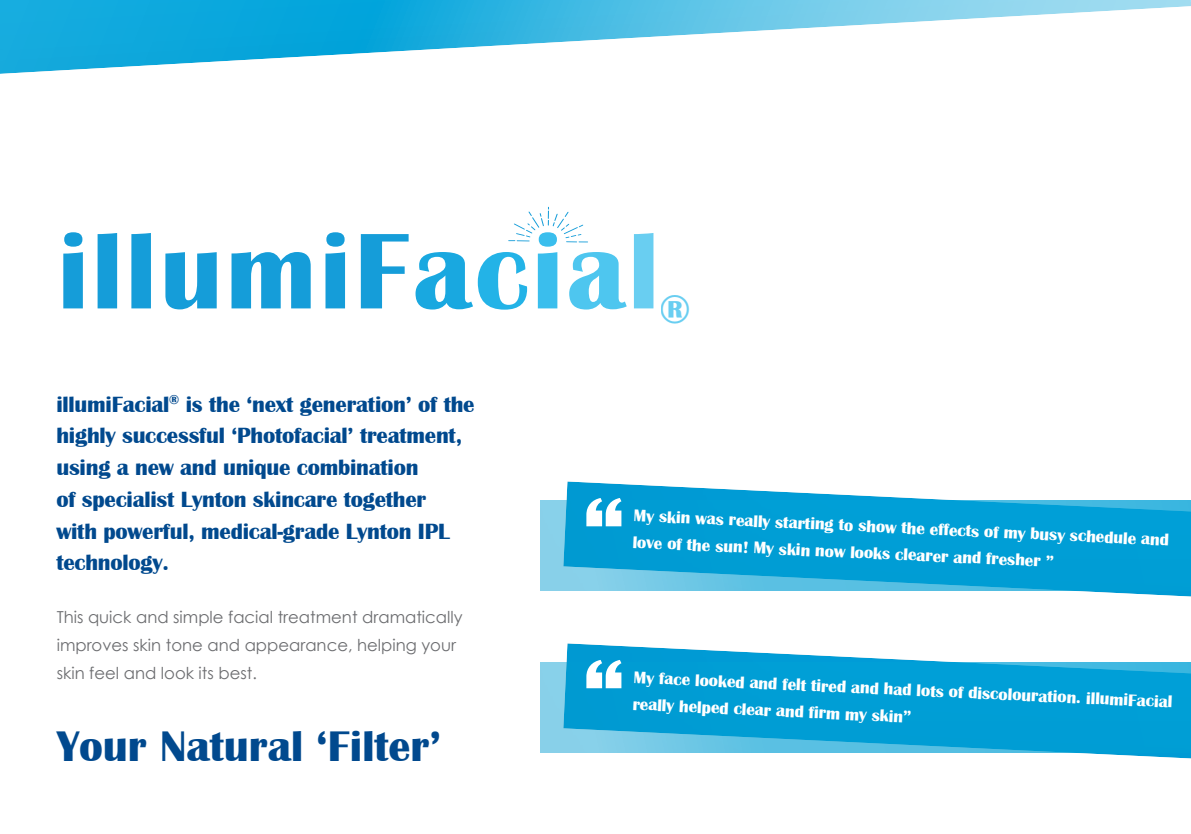
<style>
.page{position:relative;width:1191px;height:834px;background:#fff}
.page>*{position:absolute;margin:0;border:0;box-sizing:border-box;transform-origin:0 0}
.t1{font:700 111.4px "Britannic";letter-spacing:.035em;color:#159dd9}
.t2{font:700 44px "Britannic";color:#01498e}
.t3{font:700 41.2px "Britannic";color:#69cef1}
.t4{font:700 22.6px/31.8px "Britannic";letter-spacing:-.01em;color:#01498e}
.t5{font:700 17.4px/27.8px "Britannic";color:#fff}
.t6{font:16.4px/28.2px "Century Gothic";color:#6c6d70}
.s1{color:#19a8e0}
.s2{color:#23b3e7}
.s3{color:#3abeed}
.s4{color:#4ec6ef}
.s5{color:#69cef1}
</style>
<div class="page">
<svg style="left:0;top:0;width:1191px;height:74px"></svg>
<svg style="left:559px;top:643px;width:632px;height:116px"></svg>
<div style="left:538px;top:659px;width:653px;height:93px;background:#231f20;opacity:.16"></div>
<svg style="left:586px;top:659px;width:35px;height:29px"></svg>
<svg style="left:566px;top:481px;width:625px;height:116px"></svg>
<div style="left:538px;top:498px;width:653px;height:93px;background:#231f20;opacity:.16"></div>
<svg style="left:586px;top:498px;width:35px;height:28px"></svg>
<svg style="left:508px;top:207px;width:80px;height:35px"></svg>
<h1 class="t1" style="left:58px;top:208px;width:602px">illumiF<span class="s1">a</span><span class="s2">c</span><span class="s3">i</span><span class="s4">a</span><span class="s5">l</span></h1>
<h3 class="t3" style="left:659px;top:285px;width:32px">®</h3>
<p class="t4" style="left:56px;top:388px;width:420px">illumiFacial<sup>®</sup> is the ‘next generation’ of the highly successful ‘Photofacial’ treatment, using a new and unique combination<br>of specialist Lynton skincare together<br>with powerful, medical-grade Lynton IPL technology.</p>
<p class="t6" style="left:57px;top:602px;width:407px">This quick and simple facial treatment dramatically improves skin tone and appearance, helping your skin feel and look its best.</p>
<h2 class="t2" style="left:57px;top:721px;width:386px">Your Natural ‘Filter’</h2>
<p class="t5" style="left:634px;top:500px;width:537px;line-height:27px;rotate:3deg">My skin was really starting to show the effects of my busy schedule and love of the sun! My skin now looks clearer and fresher ”</p>
<p class="t5" style="left:635px;top:661px;width:540px;rotate:3deg">My face looked and felt tired and had lots of discolouration. illumiFacial really helped clear and firm my skin”</p>
</div>
